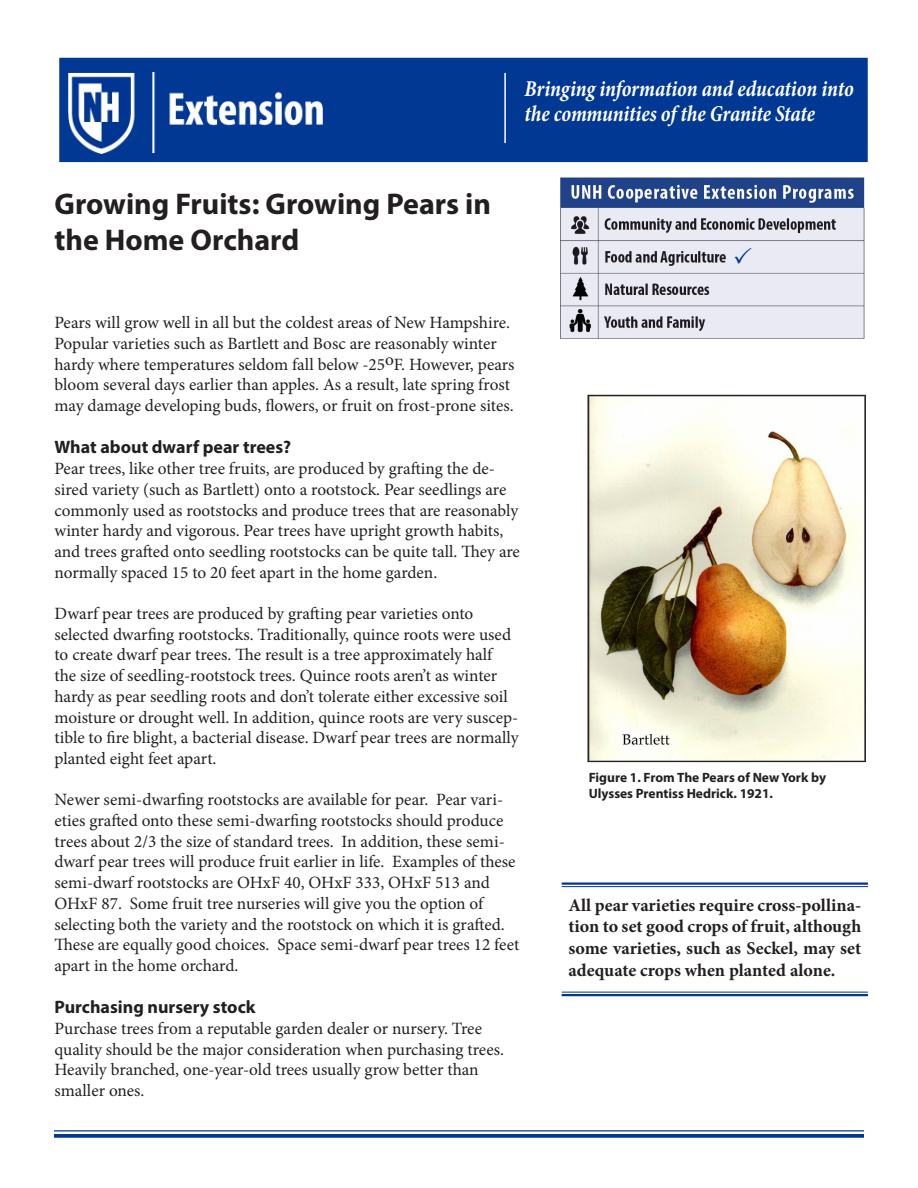
<style>
.page{position:relative;width:918px;height:1188px;background:#fff}
.page>*{position:absolute;margin:0;border:0;box-sizing:border-box;transform-origin:0 0}
.t1{font:700 30px/36px "Myriad Pro";color:#231f20}
.Body_No_Indent{font:italic 700 condensed 22.95px/25.2px "Minion Pro";letter-spacing:-.005em;color:#fff;scale:.92 1}
.Pull_quote{font:700 18px/21.6px "Minion Pro";color:#231f20;text-align:justify}
.Body_No_Indent-2{font:700 18px "Myriad Pro";color:#231f20}
.Body_No_Indent-3{font:17.25px/20.7px "Minion Pro";color:#231f20}
.t2{font:700 13.5px/16.2px "Myriad Pro";color:#231f20}
</style>
<div class="page">
<img style="left:561px;top:177px;width:304px;height:162px">
<hr style="left:54px;top:1130px;width:810px;height:2px;background:#003894">
<svg style="left:54px;top:1134px;width:810px;height:4px;background:#0f449a"></svg>
<div style="left:58px;top:56px;width:811px;height:108px;background:#003894;border:2px solid #fff"></div>
<hr style="left:562px;top:882px;width:306px;height:3px;background:#003894">
<hr style="left:562px;top:886px;width:306px;height:1px;background:#003894">
<hr style="left:562px;top:992px;width:306px;height:1px;background:#003894">
<hr style="left:562px;top:994px;width:306px;height:2px;background:#003894">
<hr style="left:504px;top:73px;width:2px;height:70px;background:#fff">
<img style="left:68px;top:72px;width:254px;height:81px">
<img style="left:590px;top:397px;width:273px;height:363px">
<div style="left:588px;top:395px;width:277px;height:367px;border:1px solid #231f20"></div>
<svg style="left:735px;top:247px;width:16px;height:16px"></svg>
<p class="t1" style="left:54px;top:185px;width:438px">Growing Fruits: Growing Pears in the Home Orchard</p>
<p class="Body_No_Indent" style="left:525px;top:76px;width:359px">Bringing information and education into the communities of the Granite State</p>
<p class="Body_No_Indent-3" style="left:54px;top:313px;width:462px">Pears will grow well in all but the coldest areas of New Hampshire.<br>Popular varieties such as Bartlett and Bosc are reasonably winter hardy where temperatures seldom fall below -25oF. However, pears bloom several days earlier than apples. As a result, late spring frost may damage developing buds, flowers, or fruit on frost-prone sites.</p>
<p class="Body_No_Indent-2" style="left:54px;top:436px;width:238px">What about dwarf pear trees?</p>
<p class="Body_No_Indent-3" style="left:54px;top:458px;width:467px">Pear trees, like other tree fruits, are produced by grafting the de&shy;sired variety (such as Bartlett) onto a rootstock. Pear seedlings are commonly used as rootstocks and produce trees that are reasonably winter hardy and vigorous. Pear trees have upright growth habits, and trees grafted onto seedling rootstocks can be quite tall. They are normally spaced 15 to 20 feet apart in the home garden.</p>
<p class="Body_No_Indent-3" style="left:54px;top:603px;width:466px">Dwarf pear trees are produced by grafting pear varieties onto selected dwarfing rootstocks. Traditionally, quince roots were used to create dwarf pear trees. The result is a tree approximately half<br>the size of seedling-rootstock trees. Quince roots aren’t as winter hardy as pear seedling roots and don’t tolerate either excessive soil moisture or drought well. In addition, quince roots are very suscep&shy;tible to fire blight, a bacterial disease. Dwarf pear trees are normally planted eight feet apart.</p>
<p class="Body_No_Indent-3" style="left:54px;top:790px;width:466px">Newer semi-dwarfing rootstocks are available for pear. Pear vari&shy;eties grafted onto these semi-dwarfing rootstocks should produce trees about 2/3 the size of standard trees. In addition, these semi&shy;dwarf pear trees will produce fruit earlier in life. Examples of these semi-dwarf rootstocks are OHxF 40, OHxF 333, OHxF 513 and OHxF 87. Some fruit tree nurseries will give you the option of selecting both the variety and the rootstock on which it is grafted.<br>These are equally good choices. Space semi-dwarf pear trees 12 feet apart in the home orchard.</p>
<p class="Body_No_Indent-2" style="left:54px;top:995px;width:203px">Purchasing nursery stock</p>
<p class="Body_No_Indent-3" style="left:54px;top:1018px;width:451px">Purchase trees from a reputable garden dealer or nursery. Tree quality should be the major consideration when purchasing trees.<br>Heavily branched, one-year-old trees usually grow better than smaller ones.</p>
<p class="t2" style="left:589px;top:769px;width:239px">Figure 1. From The Pears of New York by<br>Ulysses Prentiss Hedrick. 1921.</p>
<p class="Pull_quote" style="left:568px;top:894px;width:294px">All pear varieties require cross-pollina&shy;tion to set good crops of fruit, although some varieties, such as Seckel, may set adequate crops when planted alone.</p>
</div>
